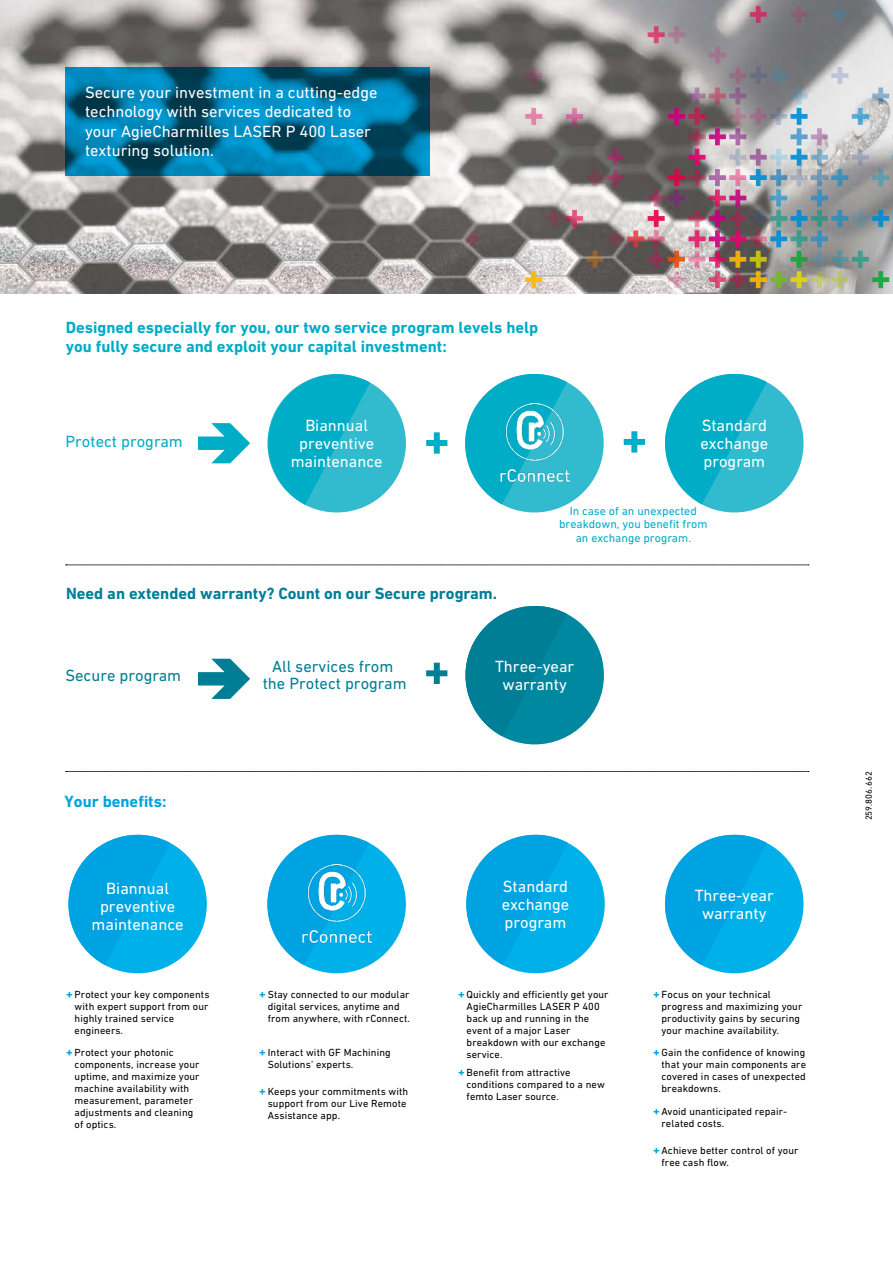
<style>
.page{position:relative;width:893px;height:1263px;background:#fff}
.page>*{position:absolute;margin:0;border:0;box-sizing:border-box;transform-origin:0 0}
.t1{font:16.5px/18px "DIN Next W1 G";color:#fff;text-align:center}
.t2{font:700 16.5px/19.5px "DIN Next W1 G";color:#00adc6}
.t3{font:700 16.5px "DIN Next W1 G";color:#007e96}
.t4{font:16.5px/16.5px "DIN Next W1 G";color:#007e96;text-align:center}
.t5{font:16.5px "DIN Next W1 G";color:#00adc6}
.t6{font:700 16.5px "DIN Next W1 G";color:#00a3e2}
.t7{font:12px/13.5px "DIN Next W1 G";color:#00adc6;text-align:center}
.t8{font:10.5px/12px "DIN Next W1 G";letter-spacing:.01em;color:#000}
.t9{font:9px "DIN Next W1 G";letter-spacing:.015em;color:#000}
.s1{font-weight:700;font-size:12px;color:#00a3e2}
</style>
<div class="page">
<img style="left:0;top:0;width:893px;height:293px">
<div style="left:267px;top:374px;width:139px;height:138px;background:#32bacf;border-radius:50%"></div>
<svg style="left:267px;top:374px;width:103px;height:131px"></svg>
<div style="left:267px;top:835px;width:139px;height:138px;background:#00b0e8;border-radius:50%"></div>
<div style="left:466px;top:835px;width:139px;height:138px;background:#00b0e8;border-radius:50%"></div>
<div style="left:665px;top:835px;width:138px;height:138px;background:#00b0e8;border-radius:50%"></div>
<div style="left:68px;top:835px;width:139px;height:138px;background:#00b0e8;border-radius:50%"></div>
<div style="left:665px;top:374px;width:138px;height:138px;background:#32bacf;border-radius:50%"></div>
<div style="left:465px;top:606px;width:139px;height:138px;background:#0088a0;border-radius:50%"></div>
<svg style="left:426px;top:663px;width:21px;height:21px"></svg>
<svg style="left:465px;top:605px;width:102px;height:131px"></svg>
<svg style="left:68px;top:834px;width:102px;height:131px"></svg>
<svg style="left:267px;top:834px;width:102px;height:131px"></svg>
<svg style="left:466px;top:834px;width:102px;height:131px"></svg>
<svg style="left:665px;top:834px;width:102px;height:131px"></svg>
<img style="left:302px;top:864px;width:69px;height:80px">
<svg style="left:665px;top:374px;width:102px;height:130px"></svg>
<svg style="left:465px;top:230px;width:16px;height:17px"></svg>
<img style="left:525px;top:6px;width:368px;height:282px">
<div style="left:465px;top:374px;width:139px;height:138px;background:#32bacf;border-radius:50%"></div>
<svg style="left:426px;top:432px;width:21px;height:22px"></svg>
<svg style="left:624px;top:431px;width:21px;height:21px"></svg>
<svg style="left:66px;top:565px;width:743px;height:1px"></svg>
<svg style="left:66px;top:771px;width:743px;height:1px"></svg>
<svg style="left:65px;top:68px;width:365px;height:108px;background:#00709a"></svg>
<svg style="left:198px;top:423px;width:52px;height:40px"></svg>
<svg style="left:465px;top:374px;width:102px;height:130px"></svg>
<img style="left:500px;top:404px;width:69px;height:79px">
<svg style="left:198px;top:659px;width:52px;height:40px"></svg>
<h1 class="t1" style="left:85px;top:82px;width:294px;line-height:19.5px;text-align:left">Secure your investment in a cutting-edge technology with services dedicated to your AgieCharmilles LASER P 400 Laser texturing solution.</h1>
<h1 class="t2" style="left:66px;top:317px;width:474px">Designed especially for you, our two service program levels help you fully secure and exploit your capital investment:</h1>
<h1 class="t5" style="left:65px;top:432px;width:119px">Protect program</h1>
<h1 class="t1" style="left:291px;top:417px;width:93px">Biannual preventive maintenance</h1>
<h1 class="t3" style="left:66px;top:584px;width:433px">Need an extended warranty? Count on our Secure program.</h1>
<h1 class="t1" style="left:700px;top:417px;width:69px;text-align:justify">Standard exchange program</h1>
<p class="t7" style="left:559px;top:504px;width:150px">In case of an unexpected breakdown, you benefit from an exchange program.</p>
<h1 class="t4" style="left:65px;top:667px;width:117px">Secure program</h1>
<h1 class="t6" style="left:65px;top:792px;width:103px">Your benefits:</h1>
<h1 class="t1" style="left:92px;top:879px;width:93px">Biannual preventive maintenance</h1>
<p class="t8" style="left:75px;top:988px;width:136px;text-indent:-9px"><span class="s1">+</span> Protect your key components with expert support from our highly trained service engineers.</p>
<p class="t8" style="left:75px;top:1046px;width:127px;text-indent:-9px"><span class="s1">+</span> Protect your photonic components, increase your uptime, and maximize your machine availability with measurement, parameter adjustments and cleaning of optics.</p>
<h1 class="t4" style="left:263px;top:658px;width:146px">All services from the Protect program</h1>
<h1 class="t1" style="left:495px;top:657px;width:81px">Three-year warranty</h1>
<p class="t8" style="left:268px;top:988px;width:144px;text-indent:-9px"><span class="s1">+</span> Stay connected to our modular digital services, anytime and from anywhere, with rConnect.</p>
<p class="t8" style="left:268px;top:1046px;width:125px;text-indent:-9px"><span class="s1">+</span> Interact with GF Machining<br>Solutions’ experts.</p>
<p class="t8" style="left:268px;top:1086px;width:142px;text-indent:-9px"><span class="s1">+</span> Keeps your commitments with support from our Live Remote<br>Assistance app.</p>
<h1 class="t1" style="left:502px;top:877px;width:69px;text-align:justify">Standard exchange program</h1>
<p class="t8" style="left:467px;top:988px;width:144px;text-indent:-9px"><span class="s1">+</span> Quickly and efficiently get your<br>AgieCharmilles LASER P 400 back up and running in the event of a major Laser breakdown with our exchange service.</p>
<p class="t8" style="left:467px;top:1066px;width:140px;text-indent:-9px"><span class="s1">+</span> Benefit from attractive conditions compared to a new femto Laser source.</p>
<h1 class="t1" style="left:695px;top:886px;width:81px">Three-year warranty</h1>
<p class="t8" style="left:661px;top:988px;width:142px;text-indent:-9px"><span class="s1">+</span> Focus on your technical progress and maximizing your productivity gains by securing your machine availability.</p>
<p class="t8" style="left:661px;top:1046px;width:146px;text-align:justify;text-indent:-9px"><span class="s1">+</span> Gain the confidence of knowing that your main components are covered in cases of unexpected breakdowns.</p>
<p class="t8" style="left:661px;top:1105px;width:127px;text-indent:-9px"><span class="s1">+</span> Avoid unanticipated repair&shy;related costs.</p>
<p class="t8" style="left:661px;top:1144px;width:138px;text-indent:-9px"><span class="s1">+</span> Achieve better control of your free cash flow.</p>
<p class="t9" style="left:863px;top:820px;width:51px;rotate:-90deg">259.806.662</p>
</div>
